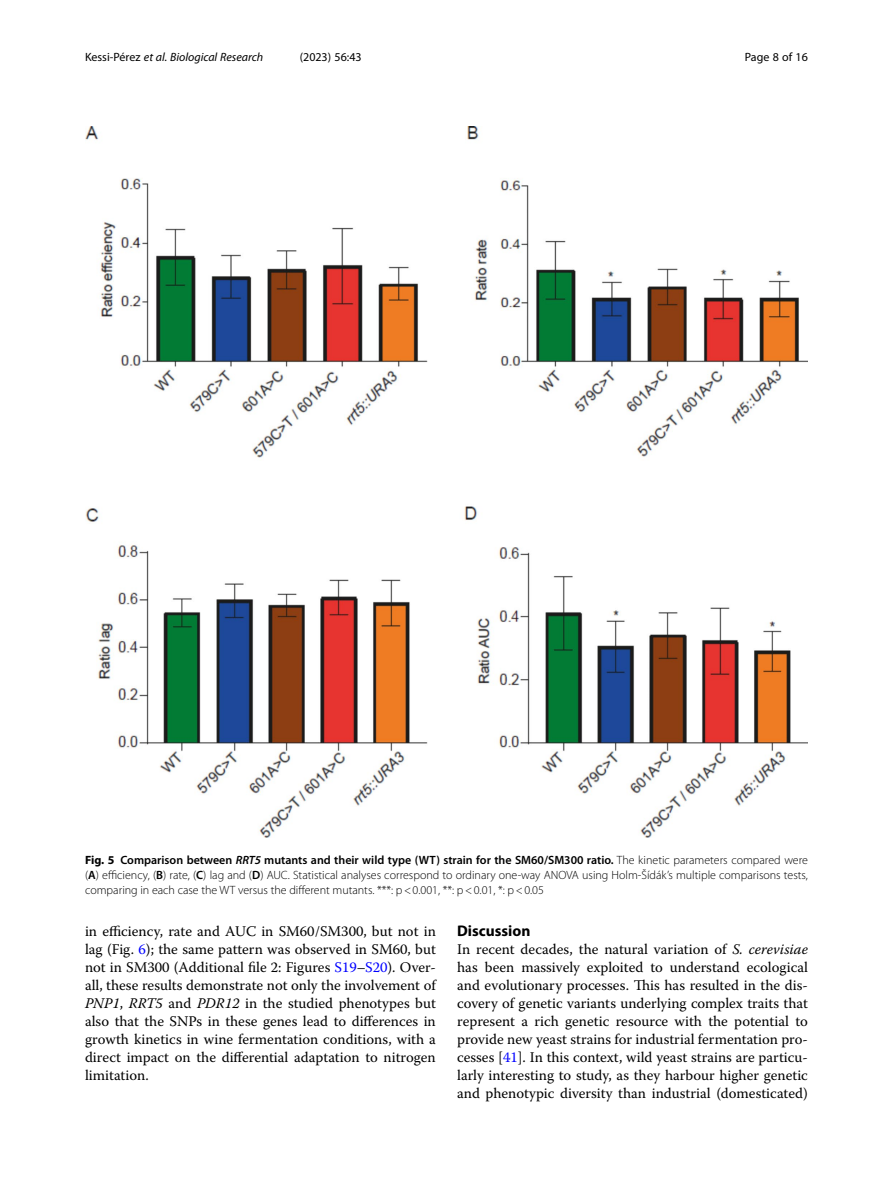
<style>
.page{position:relative;width:893px;height:1191px;background:#fff}
.page>*{position:absolute;margin:0;border:0;box-sizing:border-box;transform-origin:0 0}
.Head_1{font:700 15.45px "Myriad Pro";color:#000}
.Body_Text{font:14.7px/18px "Warnock Pro";color:#000;text-align:justify}
.Body_Text_Indent{font:14.7px/18px "Warnock Pro";color:#000;text-align:justify}
.Figure_Caption{font:300 12px/15px "Myriad Pro";color:#000;text-align:justify}
.t1{font:italic 12px "Myriad Pro";color:#000}
.t2{font:12px "Myriad Pro";color:#000}
.s1{font-style:normal}
.s2{font-weight:700}
.s3{font-weight:600}
.s4{font-weight:600;font-style:italic}
.s5{color:#00f}
.s6{font-style:italic}
</style>
<div class="page">
<img style="left:85px;top:126px;width:723px;height:711px">
<p class="t1" style="left:85px;top:50px;width:180px"><span class="s1">Kessi-Pérez</span> et al. Biological Research</p>
<p class="t2" style="left:300px;top:50px;width:63px">(2023) 56:43</p>
<p class="t2" style="left:745px;top:50px;width:65px">Page 8 of 16</p>
<p class="Figure_Caption" style="left:85px;top:853px;width:724px"><span class="s2">Fig. 5</span> <span class="s3">Comparison between</span> <span class="s4">RRT5</span> <span class="s3">mutants and their wild type (WT) strain for the SM60/SM300 ratio.</span> The kinetic parameters compared were (<span class="s3">A</span>) efficiency, (<span class="s3">B</span>) rate, (<span class="s3">C</span>) lag and (<span class="s3">D</span>) AUC. Statistical analyses correspond to ordinary one-way ANOVA using Holm-Šídák’s multiple comparisons tests, comparing in each case the WT versus the different mutants. ***: p&lt;0.001, **: p&lt;0.01, *: p&lt;0.05</p>
<p class="Body_Text_Indent" style="left:85px;top:922px;width:352px">in efficiency, rate and AUC in SM60/SM300, but not in lag (Fig. <span class="s5">6</span>); the same pattern was observed in SM60, but not in SM300 (Additional file 2: Figures <span class="s5">S19</span>–<span class="s5">S20</span>). Over&shy;all, these results demonstrate not only the involvement of <span class="s6">PNP1</span>, <span class="s6">RRT5</span> and <span class="s6">PDR12</span> in the studied phenotypes but also that the SNPs in these genes lead to differences in growth kinetics in wine fermentation conditions, with a direct impact on the differential adaptation to nitrogen limitation.</p>
<p class="Head_1" style="left:457px;top:921px;width:75px">Discussion</p>
<p class="Body_Text" style="left:457px;top:940px;width:352px">In recent decades, the natural variation of <span class="s6">S. cerevisiae </span>has been massively exploited to understand ecological and evolutionary processes. This has resulted in the dis&shy;covery of genetic variants underlying complex traits that represent a rich genetic resource with the potential to provide new yeast strains for industrial fermentation pro&shy;cesses [<span class="s5">41</span>]. In this context, wild yeast strains are particu&shy;larly interesting to study, as they harbour higher genetic and phenotypic diversity than industrial (domesticated)</p>
</div>
